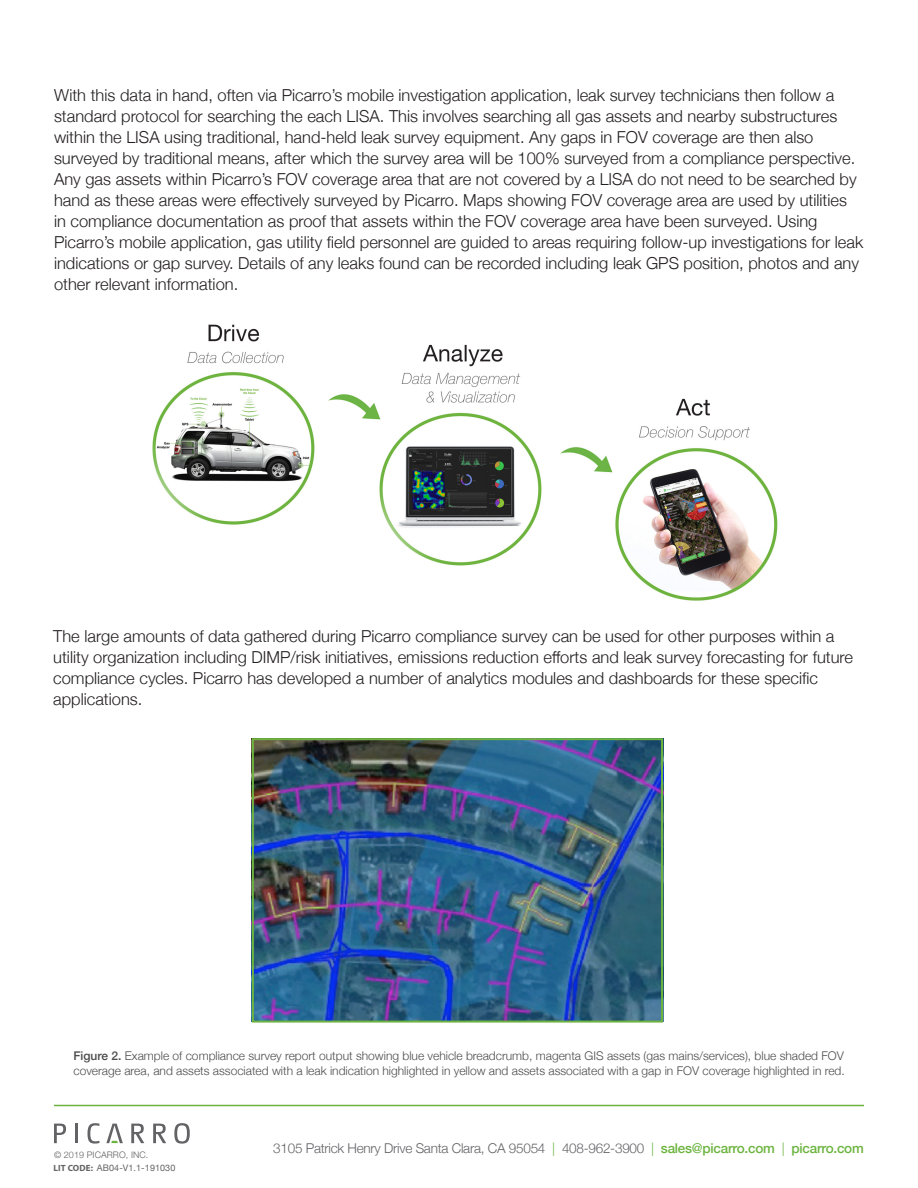
<style>
.page{position:relative;width:918px;height:1188px;background:#fff}
.page>*{position:absolute;margin:0;border:0;box-sizing:border-box;transform-origin:0 0}
.t1{font:300 16.5px/21px "Helvetica Neue";color:#231f20}
.t2{font:300 13.5px "Helvetica Neue";letter-spacing:-.02em;color:#636366}
.t3{font:300 12px/14.4px "Helvetica Neue";color:#4b4c4d}
.t4{font:9px "Helvetica Neue";letter-spacing:.01em;color:#636366}
.t5{font:300 9px "Helvetica Neue";letter-spacing:.01em;color:#636366}
.s1{font-weight:500}
.s2{color:#6cb43f}
.s3{font-weight:500;color:#6cb43f}
.s4{font-family:"Myriad Pro";font-weight:700}
</style>
<div class="page">
<hr style="left:54px;top:1105px;width:810px;height:1px;background:#6cb43f">
<svg style="left:54px;top:1124px;width:12px;height:19px"></svg>
<hr style="left:75px;top:1124px;width:3px;height:19px;background:#636366">
<svg style="left:88px;top:1123px;width:12px;height:21px"></svg>
<svg style="left:131px;top:1124px;width:13px;height:19px"></svg>
<svg style="left:153px;top:1124px;width:13px;height:19px"></svg>
<svg style="left:174px;top:1123px;width:16px;height:21px"></svg>
<svg style="left:106px;top:1124px;width:17px;height:19px"></svg>
<img style="left:255px;top:741px;width:405px;height:279px">
<div style="left:252px;top:738px;width:411px;height:285px;border:2px solid #6cb43f"></div>
<img style="left:152px;top:324px;width:626px;height:277px">
<p class="t1" style="left:54px;top:84px;width:811px">With this data in hand, often via Picarro’s mobile investigation application, leak survey technicians then follow a standard protocol for searching the each LISA. This involves searching all gas assets and nearby substructures within the LISA using traditional, hand-held leak survey equipment. Any gaps in FOV coverage are then also surveyed by traditional means, after which the survey area will be 100% surveyed from a compliance perspective.<br>Any gas assets within Picarro’s FOV coverage area that are not covered by a LISA do not need to be searched by hand as these areas were effectively surveyed by Picarro. Maps showing FOV coverage area are used by utilities<br>in compliance documentation as proof that assets within the FOV coverage area have been surveyed. Using Picarro’s mobile application, gas utility field personnel are guided to areas requiring follow-up investigations for leak indications or gap survey. Details of any leaks found can be recorded including leak GPS position, photos and any other relevant information.</p>
<p class="t1" style="left:53px;top:625px;width:801px">The large amounts of data gathered during Picarro compliance survey can be used for other purposes within a utility organization including DIMP/risk initiatives, emissions reduction efforts and leak survey forecasting for future compliance cycles. Picarro has developed a number of analytics modules and dashboards for these specific applications.</p>
<p class="t3" style="left:74px;top:1048px;width:773px"><span class="s1">Figure 2.</span> Example of compliance survey report output showing blue vehicle breadcrumb, magenta GIS assets (gas mains/services), blue shaded FOV coverage area, and assets associated with a leak indication highlighted in yellow and assets associated with a gap in FOV coverage highlighted in red.</p>
<p class="t5" style="left:54px;top:1148px;width:96px">© 2019 PICARRO, INC.</p>
<p class="t2" style="left:273px;top:1137px;width:592px">3105 Patrick Henry Drive Santa Clara, CA 95054 <span class="s2">|</span> 408-962-3900 <span class="s2">|</span> <span class="s3">sales@picarro.com</span> <span class="s2">|</span> <span class="s3">picarro.com</span></p>
<p class="t4" style="left:54px;top:1162px;width:123px"><span class="s4">LIT CODE:</span> AB04-V1.1-191030</p>
</div>
